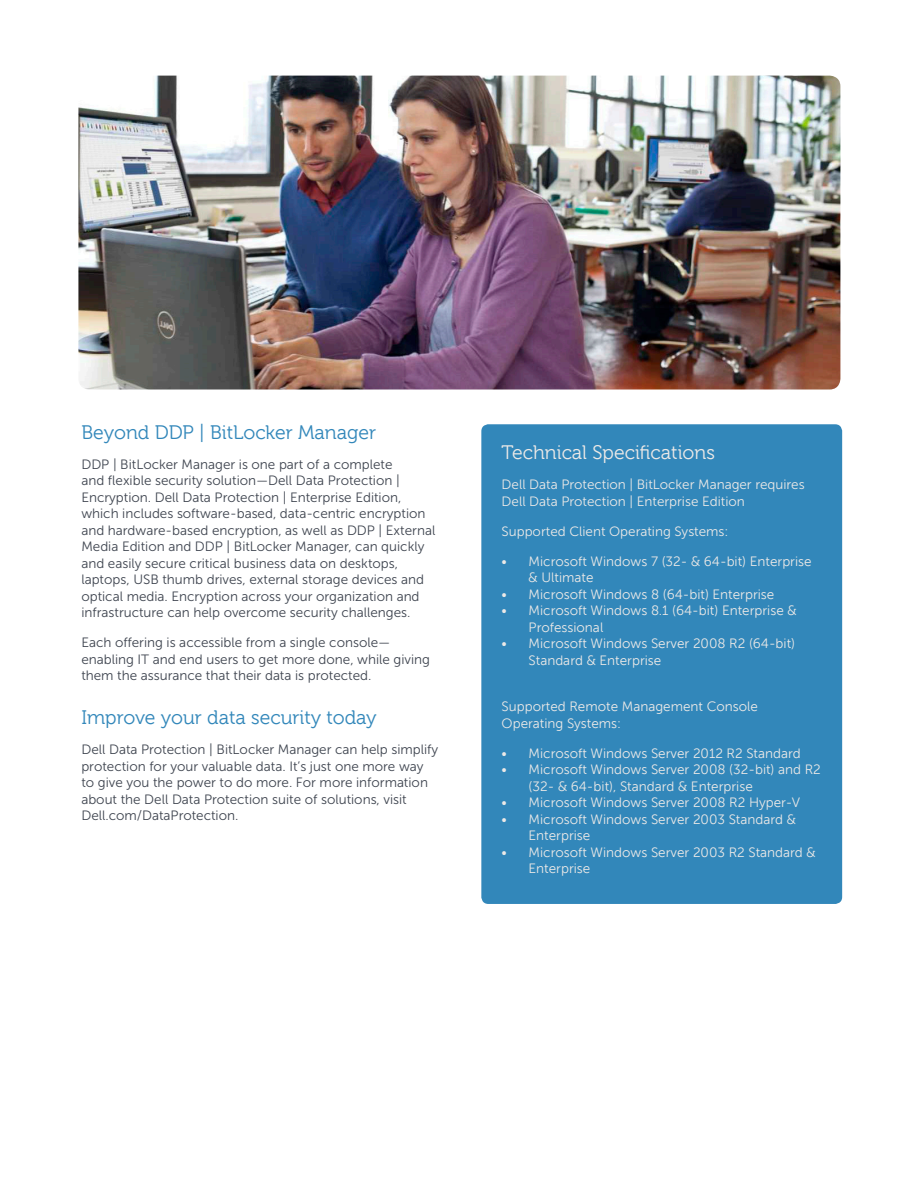
<style>
.page{position:relative;width:918px;height:1188px;background:#fff}
.page>*{position:absolute;margin:0;border:0;box-sizing:border-box;transform-origin:0 0}
.Sub_Head_1_Serif_Mus{font:19.5px "Museo For Dell";color:#3287ba}
.Sub_Head_1_Serif_Mus-2{font:19.5px "Museo For Dell";color:#ece9e7}
.Body_copy_Sans_Museo{font:13.5px/16.5px "Museo Sans For Dell 300";color:#3e444f}
.Body_copy_Sans_Museo-2{font:13.5px/16.5px "Museo Sans For Dell";color:#ece9e7}
.Body_copy_Sans_Museo-3{font:13.5px/16.5px "Museo Sans For Dell 300";color:#ece9e7}
</style>
<div class="page">
<img style="left:78px;top:76px;width:762px;height:314px">
<div style="left:481px;top:424px;width:361px;height:480px;background:#3287ba;border-radius:7px"></div>
<p class="Sub_Head_1_Serif_Mus" style="left:81px;top:422px;width:296px">Beyond DDP | BitLocker Manager</p>
<p class="Body_copy_Sans_Museo" style="left:81px;top:456px;width:355px">DDP | BitLocker Manager is one part of a complete<br>and flexible security solution—Dell Data Protection | Encryption. Dell Data Protection | Enterprise Edition, which includes software-based, data-centric encryption and hardware-based encryption, as well as DDP | External Media Edition and DDP | BitLocker Manager, can quickly and easily secure critical business data on desktops, laptops, USB thumb drives, external storage devices and optical media. Encryption across your organization and infrastructure can help overcome security challenges.</p>
<p class="Body_copy_Sans_Museo" style="left:81px;top:635px;width:350px">Each offering is accessible from a single console— enabling IT and end users to get more done, while giving them the assurance that their data is protected.</p>
<p class="Sub_Head_1_Serif_Mus" style="left:81px;top:707px;width:297px">Improve your data security today</p>
<p class="Body_copy_Sans_Museo" style="left:81px;top:741px;width:358px">Dell Data Protection | BitLocker Manager can help simplify protection for your valuable data. It’s just one more way to give you the power to do more. For more information about the Dell Data Protection suite of solutions, visit Dell.com/DataProtection.</p>
<p class="Sub_Head_1_Serif_Mus-2" style="left:502px;top:442px;width:215px">Technical Specifications</p>
<p class="Body_copy_Sans_Museo-3" style="left:502px;top:476px;width:305px">Dell Data Protection | BitLocker Manager requires<br>Dell Data Protection | Enterprise Edition</p>
<p class="Body_copy_Sans_Museo-3" style="left:502px;top:523px;width:228px">Supported Client Operating Systems:</p>
<p class="Body_copy_Sans_Museo-2" style="left:529px;top:553px;width:285px;text-indent:-27px">• Microsoft Windows 7 (32- &amp; 64-bit) Enterprise &amp; Ultimate</p>
<p class="Body_copy_Sans_Museo-2" style="left:502px;top:586px;width:274px">• Microsoft Windows 8 (64-bit) Enterprise</p>
<p class="Body_copy_Sans_Museo-2" style="left:529px;top:602px;width:270px;text-indent:-27px">• Microsoft Windows 8.1 (64-bit) Enterprise &amp;<br>Professional</p>
<p class="Body_copy_Sans_Museo-2" style="left:529px;top:635px;width:268px;text-indent:-27px">• Microsoft Windows Server 2008 R2 (64-bit)<br>Standard &amp; Enterprise</p>
<p class="Body_copy_Sans_Museo-2" style="left:502px;top:698px;width:258px">Supported Remote Management Console<br>Operating Systems:</p>
<p class="Body_copy_Sans_Museo-2" style="left:502px;top:745px;width:301px">• Microsoft Windows Server 2012 R2 Standard</p>
<p class="Body_copy_Sans_Museo-2" style="left:529px;top:761px;width:294px;text-indent:-27px">• Microsoft Windows Server 2008 (32-bit) and R2 (32- &amp; 64-bit), Standard &amp; Enterprise</p>
<p class="Body_copy_Sans_Museo-2" style="left:502px;top:794px;width:300px">• Microsoft Windows Server 2008 R2 Hyper-V</p>
<p class="Body_copy_Sans_Museo-2" style="left:529px;top:811px;width:269px;text-indent:-27px">• Microsoft Windows Server 2003 Standard &amp;<br>Enterprise</p>
<p class="Body_copy_Sans_Museo-2" style="left:529px;top:844px;width:289px;text-indent:-27px">• Microsoft Windows Server 2003 R2 Standard &amp;<br>Enterprise</p>
</div>
